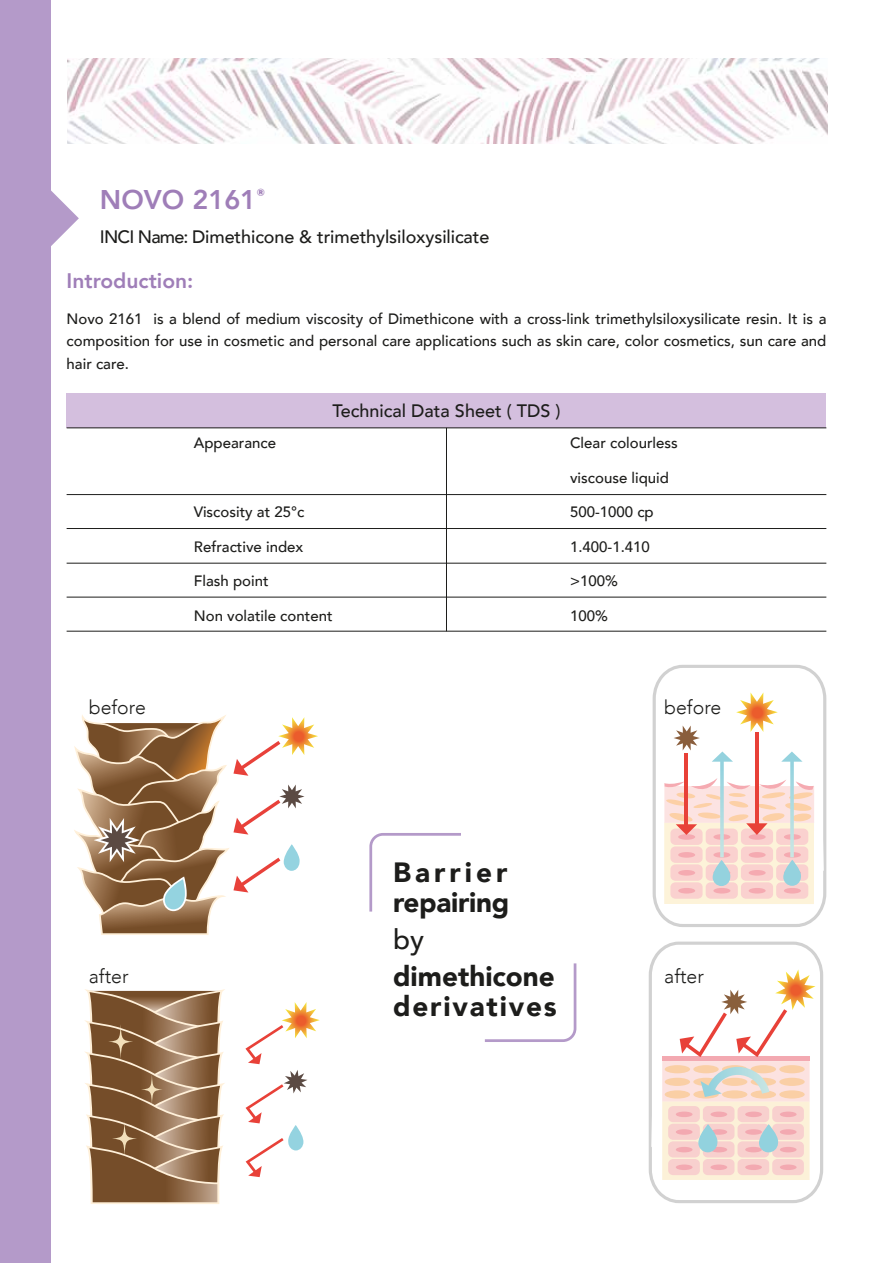
<style>
.page{position:relative;width:893px;height:1263px;background:#fff}
.page>*{position:absolute;margin:0;border:0;box-sizing:border-box;transform-origin:0 0}
.t1{font:900 27.9px/29.1px "Avenir";letter-spacing:.035em;color:#1d1d1b}
.t2{font:900 27.9px/30.5px "Avenir";color:#1d1d1b}
.t3{font:500 27.9px "Avenir";color:#1d1d1b}
.t4{font:800 27px "Avenir";color:#9f7eb8}
.t5{font:800 21px "Avenir";color:#9f7eb8}
.t6{font:300 19.5px "Avenir";color:#1d1d1b}
.t7{font:500 18px "Avenir";letter-spacing:-.005em;color:#1d1d1b}
.t8{font:500 15px/22.5px "Avenir";color:#1d1d1b;text-align:justify}
</style>
<div class="page">
<div style="left:0;top:0;width:50px;height:1263px;background:#b49ac9"></div>
<svg style="left:50px;top:190px;width:29px;height:57px"></svg>
<div style="left:67px;top:393px;width:759px;height:35px;background:#d4bfde"></div>
<hr style="left:67px;top:428px;width:759px;height:1px;background:#1d1d1b">
<hr style="left:67px;top:494px;width:759px;height:1px;background:#1d1d1b">
<hr style="left:67px;top:528px;width:759px;height:1px;background:#1d1d1b">
<hr style="left:67px;top:563px;width:759px;height:1px;background:#1d1d1b">
<hr style="left:67px;top:597px;width:759px;height:1px;background:#1d1d1b">
<hr style="left:67px;top:631px;width:759px;height:1px;background:#1d1d1b">
<hr style="left:446px;top:428px;width:1px;height:203px;background:#1d1d1b">
<img style="left:68px;top:59px;width:760px;height:85px">
<svg style="left:653px;top:665px;width:173px;height:262px"></svg>
<svg style="left:649px;top:941px;width:174px;height:262px"></svg>
<div style="left:662px;top:1101px;width:148px;height:79px;background:#fcf1d8"></div>
<div style="left:662px;top:1061px;width:148px;height:40px;background:#fce2e0"></div>
<div style="left:665px;top:1065px;width:25px;height:8px;background:#facfa5;border-radius:50%"></div>
<div style="left:693px;top:1065px;width:26px;height:8px;background:#facfa5;border-radius:50%"></div>
<div style="left:722px;top:1065px;width:25px;height:8px;background:#facfa5;border-radius:50%"></div>
<div style="left:751px;top:1065px;width:25px;height:8px;background:#facfa5;border-radius:50%"></div>
<div style="left:779px;top:1065px;width:26px;height:8px;background:#facfa5;border-radius:50%"></div>
<div style="left:665px;top:1078px;width:25px;height:8px;background:#facfa5;border-radius:50%"></div>
<div style="left:693px;top:1078px;width:26px;height:8px;background:#facfa5;border-radius:50%"></div>
<div style="left:751px;top:1078px;width:25px;height:8px;background:#facfa5;border-radius:50%"></div>
<div style="left:779px;top:1078px;width:26px;height:8px;background:#facfa5;border-radius:50%"></div>
<div style="left:665px;top:1090px;width:25px;height:8px;background:#facfa5;border-radius:50%"></div>
<div style="left:693px;top:1090px;width:26px;height:8px;background:#facfa5;border-radius:50%"></div>
<div style="left:722px;top:1090px;width:25px;height:8px;background:#facfa5;border-radius:50%"></div>
<div style="left:751px;top:1090px;width:25px;height:8px;background:#facfa5;border-radius:50%"></div>
<div style="left:779px;top:1090px;width:26px;height:8px;background:#facfa5;border-radius:50%"></div>
<hr style="left:662px;top:1057px;width:148px;height:4px;background:#f3a9b1">
<div style="left:668px;top:1106px;width:32px;height:16px;background:#f8d0ce;border-radius:5px"></div>
<div style="left:676px;top:1111px;width:16px;height:6px;background:#f3a9b1;border-radius:50%"></div>
<div style="left:703px;top:1106px;width:31px;height:16px;background:#f8d0ce;border-radius:5px"></div>
<div style="left:710px;top:1111px;width:17px;height:6px;background:#f3a9b1;border-radius:50%"></div>
<div style="left:738px;top:1106px;width:31px;height:16px;background:#f8d0ce;border-radius:5px"></div>
<div style="left:745px;top:1111px;width:17px;height:6px;background:#f3a9b1;border-radius:50%"></div>
<div style="left:772px;top:1106px;width:32px;height:16px;background:#f8d0ce;border-radius:5px"></div>
<div style="left:780px;top:1111px;width:17px;height:6px;background:#f3a9b1;border-radius:50%"></div>
<div style="left:668px;top:1124px;width:32px;height:16px;background:#f8d0ce;border-radius:5px"></div>
<div style="left:676px;top:1129px;width:16px;height:6px;background:#f3a9b1;border-radius:50%"></div>
<div style="left:703px;top:1124px;width:31px;height:16px;background:#f8d0ce;border-radius:5px"></div>
<div style="left:710px;top:1129px;width:17px;height:6px;background:#f3a9b1;border-radius:50%"></div>
<div style="left:738px;top:1124px;width:31px;height:16px;background:#f8d0ce;border-radius:5px"></div>
<div style="left:745px;top:1129px;width:17px;height:6px;background:#f3a9b1;border-radius:50%"></div>
<div style="left:772px;top:1124px;width:32px;height:16px;background:#f8d0ce;border-radius:5px"></div>
<div style="left:780px;top:1129px;width:17px;height:6px;background:#f3a9b1;border-radius:50%"></div>
<div style="left:668px;top:1141px;width:32px;height:16px;background:#f8d0ce;border-radius:5px"></div>
<div style="left:676px;top:1147px;width:16px;height:5px;background:#f3a9b1;border-radius:50%"></div>
<div style="left:703px;top:1141px;width:31px;height:16px;background:#f8d0ce;border-radius:5px"></div>
<div style="left:710px;top:1147px;width:17px;height:5px;background:#f3a9b1;border-radius:50%"></div>
<div style="left:738px;top:1141px;width:31px;height:16px;background:#f8d0ce;border-radius:5px"></div>
<div style="left:745px;top:1147px;width:17px;height:5px;background:#f3a9b1;border-radius:50%"></div>
<div style="left:772px;top:1141px;width:32px;height:16px;background:#f8d0ce;border-radius:5px"></div>
<div style="left:780px;top:1147px;width:17px;height:5px;background:#f3a9b1;border-radius:50%"></div>
<div style="left:668px;top:1159px;width:32px;height:16px;background:#f8d0ce;border-radius:5px"></div>
<div style="left:676px;top:1164px;width:16px;height:6px;background:#f3a9b1;border-radius:50%"></div>
<div style="left:703px;top:1159px;width:31px;height:16px;background:#f8d0ce;border-radius:5px"></div>
<div style="left:710px;top:1164px;width:17px;height:6px;background:#f3a9b1;border-radius:50%"></div>
<div style="left:738px;top:1159px;width:31px;height:16px;background:#f8d0ce;border-radius:5px"></div>
<div style="left:745px;top:1164px;width:17px;height:6px;background:#f3a9b1;border-radius:50%"></div>
<div style="left:772px;top:1159px;width:32px;height:16px;background:#f8d0ce;border-radius:5px"></div>
<div style="left:780px;top:1164px;width:17px;height:6px;background:#f3a9b1;border-radius:50%"></div>
<svg style="left:698px;top:1124px;width:19px;height:28px"></svg>
<svg style="left:759px;top:1124px;width:19px;height:28px"></svg>
<svg style="left:680px;top:969px;width:135px;height:88px"></svg>
<svg style="left:701px;top:1067px;width:68px;height:30px"></svg>
<svg style="left:74px;top:715px;width:244px;height:220px"></svg>
<svg style="left:245px;top:1002px;width:75px;height:62px"></svg>
<svg style="left:246px;top:1070px;width:61px;height:107px"></svg>
<svg style="left:85px;top:989px;width:140px;height:215px;background:#9a7a5b"></svg>
<svg style="left:369px;top:833px;width:92px;height:79px"></svg>
<svg style="left:484px;top:963px;width:93px;height:79px"></svg>
<h2 class="t4" style="left:100px;top:179px;width:167px">NOVO 2161<sup>®</sup></h2>
<p class="t7" style="left:100px;top:221px;width:391px">INCI Name: Dimethicone &amp; trimethylsiloxysilicate</p>
<h3 class="t5" style="left:67px;top:264px;width:128px">Introduction:</h3>
<p class="t8" style="left:67px;top:306px;width:761px">Novo 2161 is a blend of medium viscosity of Dimethicone with a cross-link trimethylsiloxysilicate resin. It is a composition for use in cosmetic and personal care applications such as skin care, color cosmetics, sun care and hair care.</p>
<h3 class="t6" style="left:89px;top:695px;width:59px">before</h3>
<p class="t8" style="left:194px;top:431px;width:84px">Appearance</p>
<p class="t7" style="left:333px;top:395px;width:229px">Technical Data Sheet ( TDS )</p>
<p class="t8" style="left:194px;top:500px;width:112px">Viscosity at 25°c</p>
<p class="t8" style="left:194px;top:534px;width:111px">Refractive index</p>
<p class="t8" style="left:194px;top:569px;width:76px">Flash point</p>
<p class="t8" style="left:194px;top:603px;width:140px">Non volatile content</p>
<p class="t8" style="left:570px;top:431px;width:109px">Clear colourless</p>
<p class="t8" style="left:570px;top:465px;width:100px">viscouse liquid</p>
<p class="t8" style="left:570px;top:500px;width:85px">500-1000 cp</p>
<p class="t8" style="left:570px;top:534px;width:81px">1.400-1.410</p>
<p class="t8" style="left:570px;top:569px;width:49px">&gt;100%</p>
<p class="t8" style="left:570px;top:603px;width:39px">100%</p>
<h3 class="t6" style="left:664px;top:695px;width:59px">before</h3>
<h3 class="t6" style="left:89px;top:965px;width:41px">after</h3>
<h1 class="t2" style="left:393px;top:856px;width:118px">Barrier repairing</h1>
<h1 class="t3" style="left:393px;top:915px;width:32px">by</h1>
<h1 class="t1" style="left:393px;top:961px;width:165px">dimethicone derivatives</h1>
<h3 class="t6" style="left:664px;top:965px;width:41px">after</h3>
</div>
